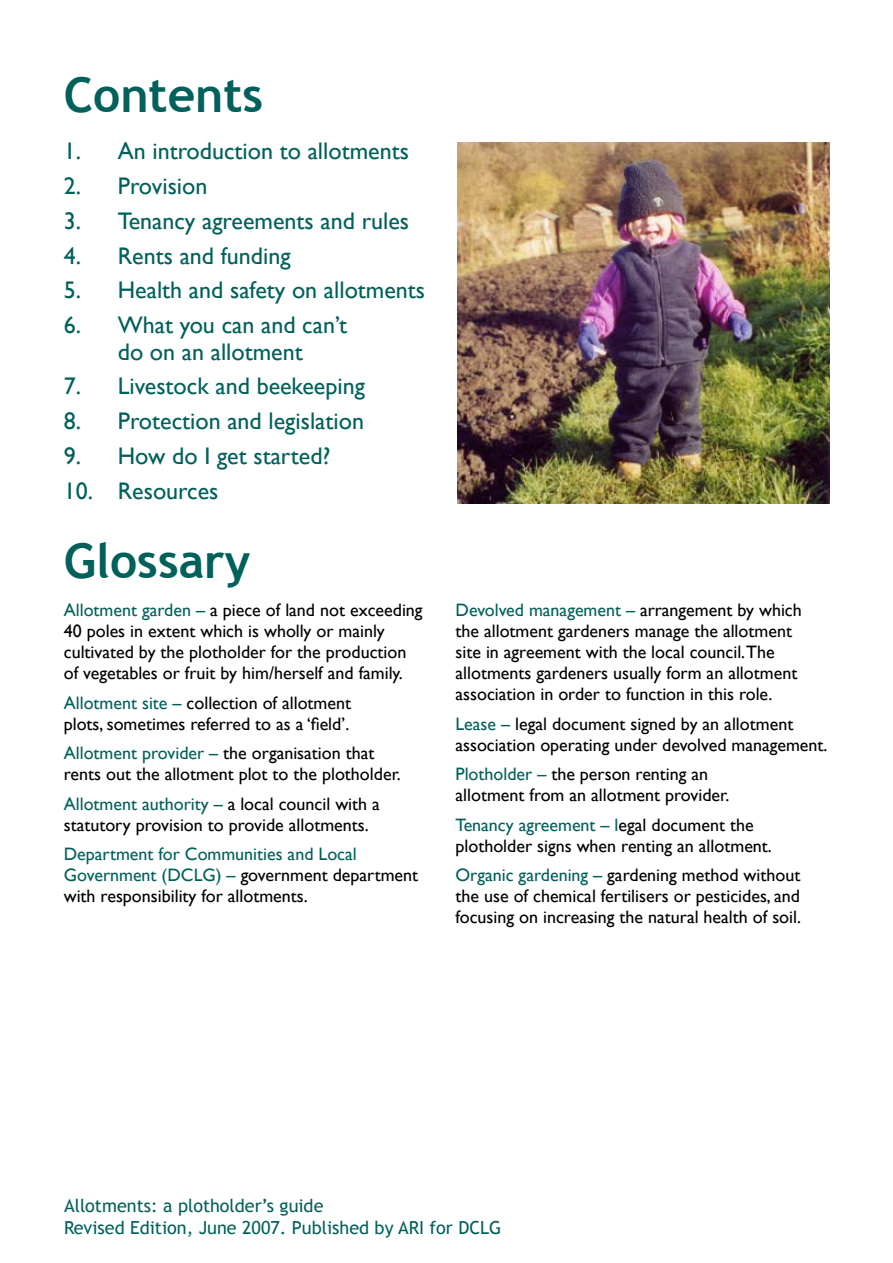
<style>
.page{position:relative;width:893px;height:1263px;background:#fff}
.page>*{position:absolute;margin:0;border:0;box-sizing:border-box;transform-origin:0 0}
.t1{font:700 48px "Trebuchet MS";color:#00605a}
.t2{font:24px/26.2px "Gill Sans";color:#00605a;text-align:center}
.t3{font:18px/21px "Gill Sans";color:#000}
.t4{font:18px/21.6px "Trebuchet MS";color:#00605a}
.s1{color:#00605a}
</style>
<div class="page">
<img style="left:457px;top:143px;width:372px;height:361px">
<h1 class="t1" style="left:64px;top:65px;width:201px">Contents</h1>
<h2 class="t2" style="left:64px;top:139px;width:347px">1. An introduction to allotments</h2>
<h2 class="t2" style="left:64px;top:173px;width:145px">2. Provision</h2>
<h2 class="t2" style="left:64px;top:208px;width:347px">3. Tenancy agreements and rules</h2>
<h2 class="t2" style="left:64px;top:243px;width:228px">4. Rents and funding</h2>
<h2 class="t2" style="left:64px;top:278px;width:363px">5. Health and safety on allotments</h2>
<h2 class="t2" style="left:64px;top:312px;width:285px">6. What you can and can’t do on an allotment</h2>
<h2 class="t2" style="left:64px;top:373px;width:303px">7. Livestock and beekeeping</h2>
<h2 class="t2" style="left:64px;top:408px;width:302px">8. Protection and legislation</h2>
<h2 class="t2" style="left:64px;top:443px;width:268px">9. How do I get started?</h2>
<h2 class="t2" style="left:64px;top:478px;width:156px">10. Resources</h2>
<h1 class="t1" style="left:64px;top:531px;width:188px">Glossary</h1>
<p class="t3" style="left:64px;top:600px;width:360px"><span class="s1">Allotment garden –</span> a piece of land not exceeding 40 poles in extent which is wholly or mainly cultivated by the plotholder for the production of vegetables or fruit by him/herself and family.</p>
<p class="t3" style="left:64px;top:692px;width:289px"><span class="s1">Allotment site –</span> collection of allotment plots, sometimes referred to as a ‘field’.</p>
<p class="t3" style="left:64px;top:743px;width:339px"><span class="s1">Allotment provider –</span> the organisation that rents out the allotment plot to the plotholder.</p>
<p class="t3" style="left:64px;top:794px;width:318px"><span class="s1">Allotment authority –</span> a local council with a statutory provision to provide allotments.</p>
<p class="t3" style="left:64px;top:844px;width:356px"><span class="s1">Department for Communities and Local<br>Government (DCLG) –</span> government department with responsibility for allotments.</p>
<p class="t3" style="left:455px;top:600px;width:348px"><span class="s1">Devolved management –</span> arrangement by which the allotment gardeners manage the allotment site in agreement with the local council.The allotments gardeners usually form an allotment association in order to function in this role.</p>
<p class="t3" style="left:455px;top:713px;width:374px"><span class="s1">Lease –</span> legal document signed by an allotment association operating under devolved management.</p>
<p class="t3" style="left:455px;top:764px;width:275px"><span class="s1">Plotholder –</span> the person renting an allotment from an allotment provider.</p>
<p class="t3" style="left:455px;top:815px;width:318px"><span class="s1">Tenancy agreement – l</span>egal document the plotholder signs when renting an allotment.</p>
<p class="t3" style="left:455px;top:865px;width:347px;text-align:justify"><span class="s1">Organic gardening –</span> gardening method without the use of chemical fertilisers or pesticides, and focusing on increasing the natural health of soil.</p>
<p class="t4" style="left:64px;top:1195px;width:439px">Allotments: a plotholder’s guide<br>Revised Edition, June 2007. Published by ARI for DCLG</p>
</div>
